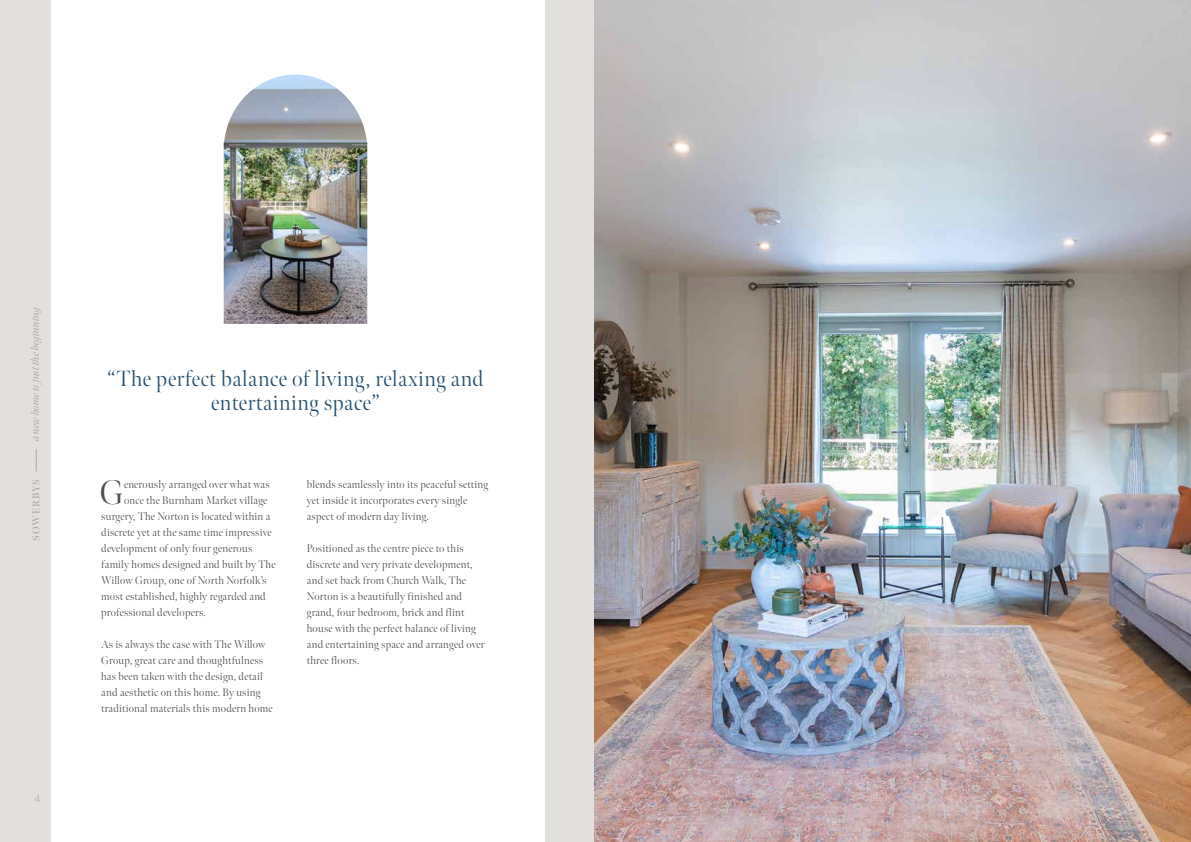
<style>
.page{position:relative;width:1191px;height:842px;background:#fff}
.page>*{position:absolute;margin:0;border:0;box-sizing:border-box;transform-origin:0 0}
.t1{font:300 34px "Meno Banner";color:#4f4f4f}
.t2{font:300 22px/24px "Meno Banner";letter-spacing:.025em;color:#224e71;text-align:center}
.t3{font:300 11px/16px "Meno Banner";letter-spacing:.02em;color:#4f4f4f}
.t4{font:italic 11px "Meno Banner";letter-spacing:-.01em;color:#ada8a0}
.t5{font:600 10px "Meno Banner";letter-spacing:.08em;color:#ada8a0}
.t6{font:300 10px "Quasimoda";color:#ada8a0}
</style>
<div class="page">
<div style="left:0;top:0;width:595px;height:842px;background:#e2e0df"></div>
<svg style="left:36px;top:449px;width:1px;height:22px"></svg>
<div style="left:51px;top:0;width:493px;height:842px;background:#fff"></div>
<img style="left:224px;top:75px;width:143px;height:249px">
<img style="left:595px;top:0;width:596px;height:842px">
<p class="t4" style="left:29px;top:441px;width:138px;rotate:-90deg">a new home is just the beginning</p>
<p class="t5" style="left:30px;top:541px;width:63px;rotate:-90deg">SOWERBYS</p>
<p class="t6" style="left:35px;top:791px;width:7px">4</p>
<h2 class="t2" style="left:107px;top:367px;width:378px">“The perfect balance of living, relaxing and entertaining space”</h2>
<h1 class="t1" style="left:100px;top:472px;width:25px">G</h1>
<p class="t3" style="left:124px;top:477px;width:147px">enerously arranged over what was</p>
<p class="t3" style="left:124px;top:493px;width:145px">once the Burnham Market village</p>
<p class="t3" style="left:101px;top:509px;width:171px">surgery, The Norton is located within a</p>
<p class="t3" style="left:101px;top:525px;width:172px">discrete yet at the same time impressive</p>
<p class="t3" style="left:101px;top:541px;width:152px">development of only four generous</p>
<p class="t3" style="left:101px;top:557px;width:176px">family homes designed and built by The</p>
<p class="t3" style="left:101px;top:573px;width:167px">Willow Group, one of North Norfolk’s</p>
<p class="t3" style="left:101px;top:589px;width:166px">most established, highly regarded and</p>
<p class="t3" style="left:101px;top:605px;width:106px">professional developers.</p>
<p class="t3" style="left:101px;top:637px;width:173px">As is always the case with The Willow Group, great care and thoughtfulness has been taken with the design, detail and aesthetic on this home. By using traditional materials this modern home</p>
<p class="t3" style="left:307px;top:477px;width:183px">blends seamlessly into its peaceful setting yet inside it incorporates every single aspect of modern day living.</p>
<p class="t3" style="left:307px;top:541px;width:179px">Positioned as the centre piece to this discrete and very private development, and set back from Church Walk, The Norton is a beautifully finished and grand, four bedroom, brick and flint house with the perfect balance of living and entertaining space and arranged over three floors.</p>
</div>
